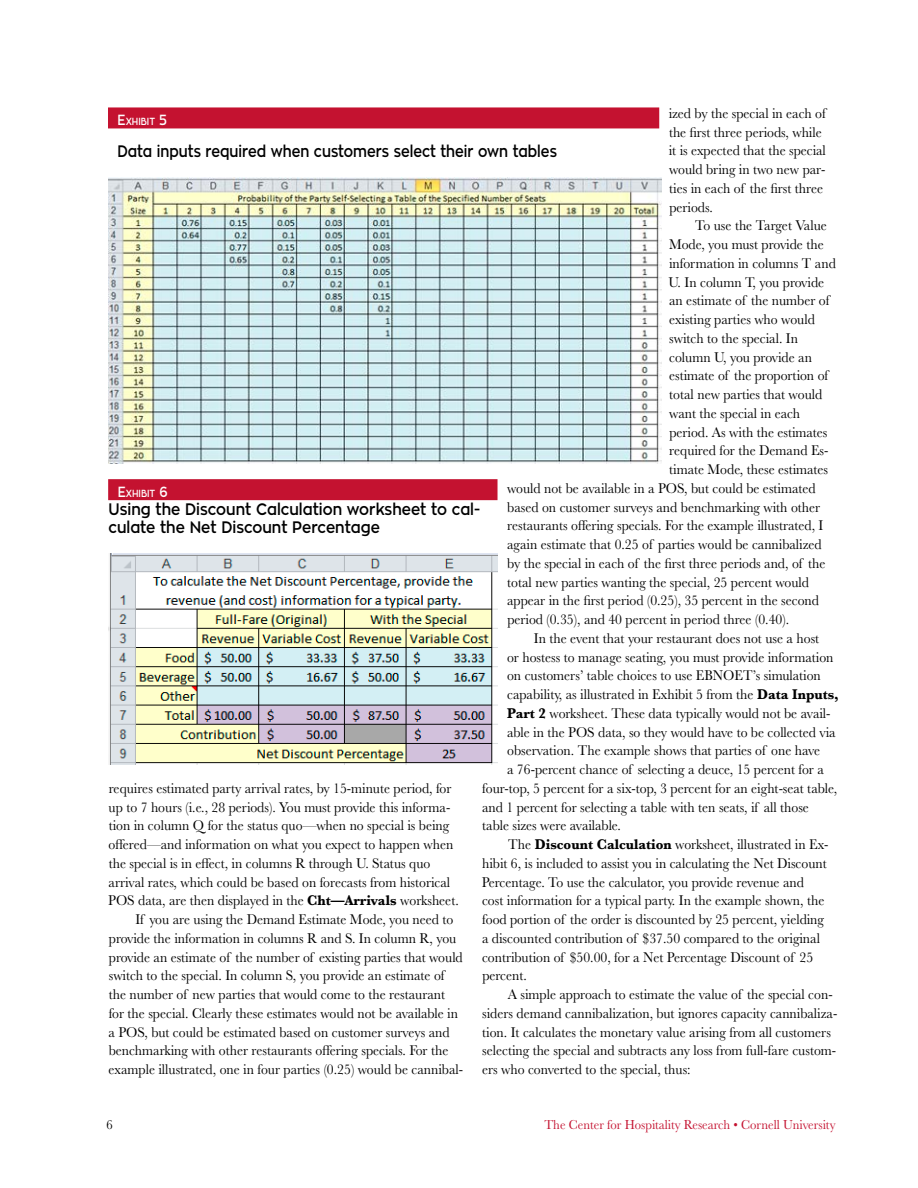
<style>
.page{position:relative;width:918px;height:1188px;background:#fff}
.page>*{position:absolute;margin:0;border:0;box-sizing:border-box;transform-origin:0 0}
.t1{font:600 16.5px/18px "Zona Pro";color:#000;scale:.9 1}
.t2{font:600 16.5px "Zona Pro";color:#000;scale:.85 1}
.t3{font:14.7px/18.8px "Baskerville MT Pro";color:#000;scale:.94 1}
.t4{font:13.5px "Baskerville MT Pro";color:#c41230;scale:.94 1}
.t5{font:13.5px "Baskerville MT Pro";color:#000;scale:.94 1}
.t6{font:600 10.2px "Zona Pro";color:#fff;scale:.85 1}
.s1{font-weight:700}
.s2{font-size:14.7px}
</style>
<div class="page">
<div style="left:108px;top:479px;width:390px;height:21px;background:#c41230"></div>
<div style="left:108px;top:107px;width:551px;height:21px;background:#c41230"></div>
<img style="left:108px;top:177px;width:553px;height:286px">
<img style="left:108px;top:553px;width:390px;height:212px">
<p class="t3" style="left:669px;top:104px;width:169px">ized by the special in each of the first three periods, while it is expected that the special would bring in two new par&shy;ties in each of the first three periods.</p>
<p class="t3" style="left:695px;top:216px;width:141px">To use the Target Value</p>
<p class="t3" style="left:669px;top:235px;width:166px">Mode, you must provide the</p>
<p class="t3" style="left:669px;top:254px;width:179px">information in columns T and</p>
<p class="t3" style="left:669px;top:273px;width:167px">U. In column T, you provide</p>
<p class="t3" style="left:669px;top:291px;width:172px">an estimate of the number of</p>
<p class="t3" style="left:669px;top:310px;width:156px">existing parties who would</p>
<p class="t3" style="left:669px;top:329px;width:138px">switch to the special. In</p>
<p class="t3" style="left:669px;top:348px;width:153px">column U, you provide an</p>
<p class="t3" style="left:669px;top:366px;width:171px">estimate of the proportion of</p>
<p class="t3" style="left:669px;top:385px;width:164px">total new parties that would</p>
<p class="t3" style="left:669px;top:404px;width:141px">want the special in each</p>
<p class="t3" style="left:669px;top:423px;width:170px">period. As with the estimates</p>
<p class="t3" style="left:669px;top:441px;width:171px">required for the Demand Es-</p>
<p class="t3" style="left:669px;top:460px;width:171px">timate Mode, these estimates</p>
<p class="t3" style="left:507px;top:479px;width:330px">would not be available in a POS, but could be estimated</p>
<p class="t3" style="left:507px;top:498px;width:334px">based on customer surveys and benchmarking with other</p>
<p class="t3" style="left:507px;top:516px;width:338px">restaurants offering specials. For the example illustrated, I</p>
<p class="t3" style="left:507px;top:535px;width:336px">again estimate that 0.25 of parties would be cannibalized</p>
<p class="t3" style="left:507px;top:554px;width:340px">by the special in each of the first three periods and, of the</p>
<p class="t3" style="left:507px;top:573px;width:323px">total new parties wanting the special, 25 percent would</p>
<p class="t3" style="left:507px;top:591px;width:333px">appear in the first period (0.25), 35 percent in the second</p>
<p class="t3" style="left:507px;top:610px;width:301px">period (0.35), and 40 percent in period three (0.40).</p>
<p class="t3" style="left:534px;top:629px;width:305px">In the event that your restaurant does not use a host</p>
<p class="t3" style="left:507px;top:648px;width:349px">or hostess to manage seating, you must provide information</p>
<p class="t3" style="left:507px;top:666px;width:335px">on customers’ table choices to use EBNOET’s simulation</p>
<p class="t3" style="left:507px;top:685px;width:354px">capability, as illustrated in Exhibit 5 from the <span class="s1">Data Inputs,</span></p>
<p class="t3" style="left:507px;top:704px;width:345px"><span class="s1">Part 2</span> worksheet. These data typically would not be avail-</p>
<p class="t3" style="left:507px;top:723px;width:351px">able in the POS data, so they would have to be collected via</p>
<p class="t3" style="left:507px;top:741px;width:335px">observation. The example shows that parties of one have</p>
<p class="t3" style="left:507px;top:760px;width:339px">a 76-percent chance of selecting a deuce, 15 percent for a</p>
<p class="t3" style="left:482px;top:779px;width:379px">four-top, 5 percent for a six-top, 3 percent for an eight-seat table,</p>
<p class="t3" style="left:482px;top:798px;width:349px">and 1 percent for selecting a table with ten seats, if all those</p>
<p class="t3" style="left:482px;top:816px;width:149px">table sizes were available.</p>
<p class="t3" style="left:508px;top:835px;width:342px">The <span class="s1">Discount Calculation</span> worksheet, illustrated in Ex-</p>
<p class="t3" style="left:482px;top:854px;width:368px">hibit 6, is included to assist you in calculating the Net Discount</p>
<p class="t3" style="left:482px;top:873px;width:344px">Percentage. To use the calculator, you provide revenue and</p>
<p class="t3" style="left:482px;top:891px;width:366px">cost information for a typical party. In the example shown, the</p>
<p class="t3" style="left:482px;top:910px;width:365px">food portion of the order is discounted by 25 percent, yielding</p>
<p class="t3" style="left:482px;top:929px;width:361px">a discounted contribution of $37.50 compared to the original</p>
<p class="t3" style="left:482px;top:948px;width:354px">contribution of $50.00, for a Net Percentage Discount of 25</p>
<p class="t3" style="left:482px;top:966px;width:49px">percent.</p>
<p class="t3" style="left:508px;top:985px;width:347px">A simple approach to estimate the value of the special con-</p>
<p class="t3" style="left:482px;top:1004px;width:379px">siders demand cannibalization, but ignores capacity cannibaliza-</p>
<p class="t3" style="left:482px;top:1023px;width:372px">tion. It calculates the monetary value arising from all customers</p>
<p class="t3" style="left:482px;top:1041px;width:378px">selecting the special and subtracts any loss from full-fare custom-</p>
<p class="t3" style="left:482px;top:1060px;width:223px">ers who converted to the special, thus:</p>
<p class="t6" style="left:118px;top:115px;width:60px"><span class="s2">E</span>xhibit <span class="s2">5</span></p>
<p class="t2" style="left:117px;top:140px;width:519px">Data inputs required when customers select their own tables</p>
<p class="t6" style="left:118px;top:487px;width:60px"><span class="s2">E</span>xhibit <span class="s2">6</span></p>
<p class="t1" style="left:108px;top:500px;width:415px">Using the Discount Calculation worksheet to cal&shy;culate the Net Discount Percentage</p>
<p class="t3" style="left:109px;top:779px;width:366px">requires estimated party arrival rates, by 15-minute period, for</p>
<p class="t3" style="left:109px;top:798px;width:365px">up to 7 hours (i.e., 28 periods). You must provide this informa-</p>
<p class="t3" style="left:109px;top:816px;width:364px">tion in column Q for the status quo—when no special is being</p>
<p class="t3" style="left:109px;top:835px;width:368px">offered—and information on what you expect to happen when</p>
<p class="t3" style="left:109px;top:854px;width:344px">the special is in effect, in columns R through U. Status quo</p>
<p class="t3" style="left:109px;top:873px;width:365px">arrival rates, which could be based on forecasts from historical</p>
<p class="t3" style="left:108px;top:891px;width:374px">POS data, are then displayed in the <span class="s1">Cht—Arrivals</span> worksheet.</p>
<p class="t3" style="left:135px;top:910px;width:340px">If you are using the Demand Estimate Mode, you need to</p>
<p class="t3" style="left:109px;top:929px;width:371px">provide the information in columns R and S. In column R, you</p>
<p class="t3" style="left:109px;top:948px;width:378px">provide an estimate of the number of existing parties that would</p>
<p class="t3" style="left:109px;top:966px;width:359px">switch to the special. In column S, you provide an estimate of</p>
<p class="t3" style="left:109px;top:985px;width:359px">the number of new parties that would come to the restaurant</p>
<p class="t3" style="left:109px;top:1004px;width:373px">for the special. Clearly these estimates would not be available in</p>
<p class="t3" style="left:109px;top:1023px;width:364px">a POS, but could be estimated based on customer surveys and</p>
<p class="t3" style="left:109px;top:1041px;width:363px">benchmarking with other restaurants offering specials. For the</p>
<p class="t3" style="left:109px;top:1060px;width:379px">example illustrated, one in four parties (0.25) would be cannibal-</p>
<p class="t5" style="left:106px;top:1117px;width:8px">6</p>
<p class="t4" style="left:544px;top:1117px;width:311px">The Center for Hospitality Research • Cornell University</p>
</div>
